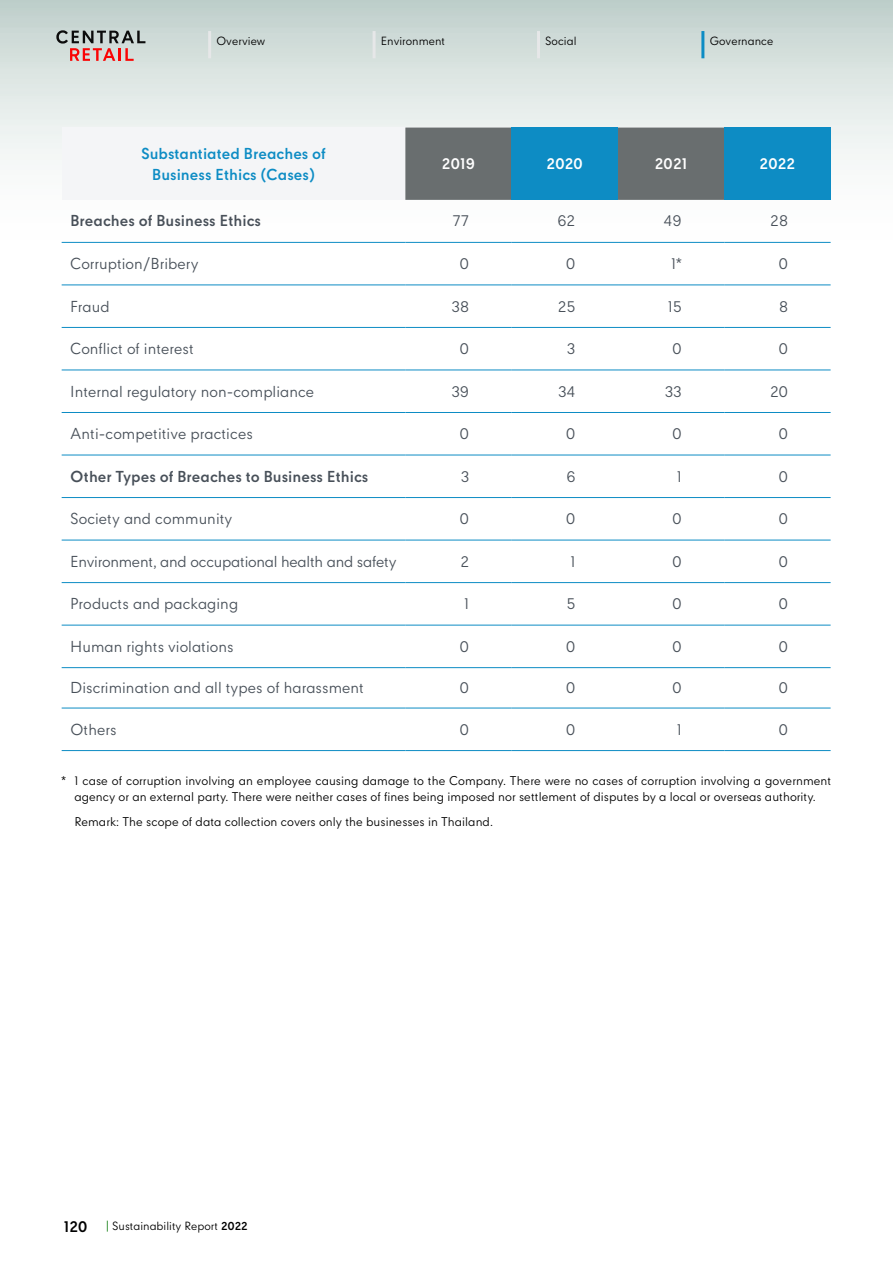
<style>
.page{position:relative;width:893px;height:1263px;background:#fff}
.page>*{position:absolute;margin:0;border:0;box-sizing:border-box;transform-origin:0 0}
.t1{font:15px "CPN";color:#485059}
.t2{font:700 15px "CPN";color:#485059}
.t3{font:700 15px/21px "CPN";color:#0d8cc4;text-align:center}
.t4{font:15px "CPN";letter-spacing:-.02em;color:#485059}
.t5{font:700 15px "CPN";letter-spacing:-.01em;color:#fff}
.t6{font:12px/16.5px "CPN";color:#000;text-align:center}
.t7{font:11.25px "CPN";color:#000}
.s1{font-weight:700;font-size:15px}
.s2{color:#0e7c0e}
.s3{font-weight:700}
</style>
<div class="page">
<img style="left:0;top:0;width:893px;height:752px">
<svg style="left:56px;top:30px;width:89px;height:31px;background:#b6a2a0"></svg>
<hr style="left:208px;top:31px;width:3px;height:27px;background:#e6e7e8">
<hr style="left:373px;top:31px;width:3px;height:27px;background:#e6e7e8">
<hr style="left:537px;top:31px;width:3px;height:27px;background:#e6e7e8">
<hr style="left:701px;top:31px;width:3px;height:27px;background:#0d8cc4">
<div style="left:62px;top:128px;width:343px;height:72px;background:#f4f5f7"></div>
<div style="left:405px;top:128px;width:319px;height:72px;background:#696e6f"></div>
<div style="left:512px;top:128px;width:106px;height:72px;background:#0d8cc4"></div>
<div style="left:724px;top:128px;width:107px;height:72px;background:#0d8cc4"></div>
<hr style="left:62px;top:242px;width:343px;height:1px;background:#0d8cc4">
<hr style="left:405px;top:242px;width:107px;height:1px;background:#0d8cc4">
<hr style="left:512px;top:242px;width:106px;height:1px;background:#0d8cc4">
<hr style="left:618px;top:242px;width:106px;height:1px;background:#0d8cc4">
<hr style="left:724px;top:242px;width:107px;height:1px;background:#0d8cc4">
<hr style="left:62px;top:285px;width:343px;height:1px;background:#0d8cc4">
<hr style="left:405px;top:285px;width:107px;height:1px;background:#0d8cc4">
<hr style="left:512px;top:285px;width:106px;height:1px;background:#0d8cc4">
<hr style="left:618px;top:285px;width:106px;height:1px;background:#0d8cc4">
<hr style="left:724px;top:285px;width:107px;height:1px;background:#0d8cc4">
<hr style="left:62px;top:327px;width:343px;height:1px;background:#0d8cc4">
<hr style="left:405px;top:327px;width:107px;height:1px;background:#0d8cc4">
<hr style="left:512px;top:327px;width:106px;height:1px;background:#0d8cc4">
<hr style="left:618px;top:327px;width:106px;height:1px;background:#0d8cc4">
<hr style="left:724px;top:327px;width:107px;height:1px;background:#0d8cc4">
<hr style="left:62px;top:370px;width:343px;height:1px;background:#0d8cc4">
<hr style="left:405px;top:370px;width:107px;height:1px;background:#0d8cc4">
<hr style="left:512px;top:370px;width:106px;height:1px;background:#0d8cc4">
<hr style="left:618px;top:370px;width:106px;height:1px;background:#0d8cc4">
<hr style="left:724px;top:370px;width:107px;height:1px;background:#0d8cc4">
<hr style="left:62px;top:412px;width:343px;height:1px;background:#0d8cc4">
<hr style="left:405px;top:412px;width:107px;height:1px;background:#0d8cc4">
<hr style="left:512px;top:412px;width:106px;height:1px;background:#0d8cc4">
<hr style="left:618px;top:412px;width:106px;height:1px;background:#0d8cc4">
<hr style="left:724px;top:412px;width:107px;height:1px;background:#0d8cc4">
<hr style="left:62px;top:455px;width:343px;height:1px;background:#0d8cc4">
<hr style="left:405px;top:455px;width:107px;height:1px;background:#0d8cc4">
<hr style="left:512px;top:455px;width:106px;height:1px;background:#0d8cc4">
<hr style="left:618px;top:455px;width:106px;height:1px;background:#0d8cc4">
<hr style="left:724px;top:455px;width:107px;height:1px;background:#0d8cc4">
<hr style="left:62px;top:497px;width:343px;height:1px;background:#0d8cc4">
<hr style="left:405px;top:497px;width:107px;height:1px;background:#0d8cc4">
<hr style="left:512px;top:497px;width:106px;height:1px;background:#0d8cc4">
<hr style="left:618px;top:497px;width:106px;height:1px;background:#0d8cc4">
<hr style="left:724px;top:497px;width:107px;height:1px;background:#0d8cc4">
<hr style="left:62px;top:540px;width:343px;height:1px;background:#0d8cc4">
<hr style="left:405px;top:540px;width:107px;height:1px;background:#0d8cc4">
<hr style="left:512px;top:540px;width:106px;height:1px;background:#0d8cc4">
<hr style="left:618px;top:540px;width:106px;height:1px;background:#0d8cc4">
<hr style="left:724px;top:540px;width:107px;height:1px;background:#0d8cc4">
<hr style="left:62px;top:582px;width:343px;height:1px;background:#0d8cc4">
<hr style="left:405px;top:582px;width:107px;height:1px;background:#0d8cc4">
<hr style="left:512px;top:582px;width:106px;height:1px;background:#0d8cc4">
<hr style="left:618px;top:582px;width:106px;height:1px;background:#0d8cc4">
<hr style="left:724px;top:582px;width:107px;height:1px;background:#0d8cc4">
<hr style="left:62px;top:625px;width:343px;height:1px;background:#0d8cc4">
<hr style="left:405px;top:625px;width:107px;height:1px;background:#0d8cc4">
<hr style="left:512px;top:625px;width:106px;height:1px;background:#0d8cc4">
<hr style="left:618px;top:625px;width:106px;height:1px;background:#0d8cc4">
<hr style="left:724px;top:625px;width:107px;height:1px;background:#0d8cc4">
<hr style="left:62px;top:667px;width:343px;height:1px;background:#0d8cc4">
<hr style="left:405px;top:667px;width:107px;height:1px;background:#0d8cc4">
<hr style="left:512px;top:667px;width:106px;height:1px;background:#0d8cc4">
<hr style="left:618px;top:667px;width:106px;height:1px;background:#0d8cc4">
<hr style="left:724px;top:667px;width:107px;height:1px;background:#0d8cc4">
<hr style="left:62px;top:708px;width:343px;height:1px;background:#0d8cc4">
<hr style="left:405px;top:708px;width:107px;height:1px;background:#0d8cc4">
<hr style="left:512px;top:708px;width:106px;height:1px;background:#0d8cc4">
<hr style="left:618px;top:708px;width:106px;height:1px;background:#0d8cc4">
<hr style="left:724px;top:708px;width:107px;height:1px;background:#0d8cc4">
<hr style="left:62px;top:750px;width:343px;height:1px;background:#0d8cc4">
<hr style="left:405px;top:750px;width:107px;height:1px;background:#0d8cc4">
<hr style="left:512px;top:750px;width:106px;height:1px;background:#0d8cc4">
<hr style="left:618px;top:750px;width:106px;height:1px;background:#0d8cc4">
<hr style="left:724px;top:750px;width:107px;height:1px;background:#0d8cc4">
<p class="t7" style="left:216px;top:34px;width:50px">Overview</p>
<p class="t7" style="left:381px;top:34px;width:66px">Environment</p>
<p class="t7" style="left:545px;top:34px;width:33px">Social</p>
<p class="t7" style="left:710px;top:34px;width:65px">Governance</p>
<p class="t3" style="left:141px;top:143px;width:186px">Substantiated Breaches of<br>Business Ethics (Cases)</p>
<p class="t5" style="left:442px;top:155px;width:35px">2019</p>
<p class="t5" style="left:547px;top:155px;width:38px">2020</p>
<p class="t5" style="left:655px;top:155px;width:34px">2021</p>
<p class="t5" style="left:760px;top:155px;width:37px">2022</p>
<p class="t2" style="left:70px;top:213px;width:192px">Breaches of Business Ethics</p>
<p class="t1" style="left:453px;top:211px;width:18px">77</p>
<p class="t1" style="left:557px;top:211px;width:19px">62</p>
<p class="t1" style="left:664px;top:211px;width:20px">49</p>
<p class="t1" style="left:770px;top:211px;width:19px">28</p>
<p class="t1" style="left:70px;top:254px;width:130px">Corruption/Bribery</p>
<p class="t1" style="left:459px;top:254px;width:11px">0</p>
<p class="t1" style="left:566px;top:254px;width:11px">0</p>
<p class="t1" style="left:671px;top:254px;width:12px">1*</p>
<p class="t1" style="left:778px;top:254px;width:11px">0</p>
<p class="t1" style="left:70px;top:297px;width:41px">Fraud</p>
<p class="t1" style="left:452px;top:297px;width:19px">38</p>
<p class="t1" style="left:558px;top:297px;width:19px">25</p>
<p class="t1" style="left:668px;top:297px;width:16px">15</p>
<p class="t1" style="left:779px;top:297px;width:11px">8</p>
<p class="t1" style="left:70px;top:339px;width:125px">Conflict of interest</p>
<p class="t1" style="left:459px;top:339px;width:11px">0</p>
<p class="t1" style="left:567px;top:339px;width:10px">3</p>
<p class="t1" style="left:672px;top:339px;width:11px">0</p>
<p class="t1" style="left:778px;top:339px;width:11px">0</p>
<p class="t1" style="left:70px;top:382px;width:246px">Internal regulatory non-compliance</p>
<p class="t1" style="left:451px;top:382px;width:19px">39</p>
<p class="t1" style="left:558px;top:382px;width:19px">34</p>
<p class="t1" style="left:665px;top:382px;width:19px">33</p>
<p class="t1" style="left:770px;top:382px;width:20px">20</p>
<p class="t1" style="left:70px;top:424px;width:184px">Anti-competitive practices</p>
<p class="t1" style="left:460px;top:424px;width:11px">0</p>
<p class="t1" style="left:566px;top:424px;width:11px">0</p>
<p class="t1" style="left:672px;top:424px;width:11px">0</p>
<p class="t1" style="left:778px;top:424px;width:11px">0</p>
<p class="t2" style="left:70px;top:468px;width:300px">Other Types of Breaches to Business Ethics</p>
<p class="t1" style="left:461px;top:467px;width:10px">3</p>
<p class="t1" style="left:566px;top:467px;width:11px">6</p>
<p class="t1" style="left:677px;top:467px;width:7px">1</p>
<p class="t1" style="left:778px;top:467px;width:11px">0</p>
<p class="t1" style="left:70px;top:509px;width:164px">Society and community</p>
<p class="t1" style="left:460px;top:509px;width:11px">0</p>
<p class="t1" style="left:566px;top:509px;width:11px">0</p>
<p class="t1" style="left:672px;top:509px;width:11px">0</p>
<p class="t1" style="left:778px;top:509px;width:11px">0</p>
<p class="t4" style="left:70px;top:552px;width:328px">Environment, and occupational health and safety</p>
<p class="t1" style="left:460px;top:552px;width:10px">2</p>
<p class="t1" style="left:570px;top:552px;width:7px">1</p>
<p class="t1" style="left:672px;top:552px;width:11px">0</p>
<p class="t1" style="left:778px;top:552px;width:11px">0</p>
<p class="t1" style="left:70px;top:594px;width:169px">Products and packaging</p>
<p class="t1" style="left:464px;top:594px;width:7px">1</p>
<p class="t1" style="left:567px;top:594px;width:11px">5</p>
<p class="t1" style="left:672px;top:594px;width:11px">0</p>
<p class="t1" style="left:778px;top:594px;width:11px">0</p>
<p class="t1" style="left:70px;top:637px;width:165px">Human rights violations</p>
<p class="t1" style="left:460px;top:637px;width:11px">0</p>
<p class="t1" style="left:566px;top:637px;width:11px">0</p>
<p class="t1" style="left:672px;top:637px;width:11px">0</p>
<p class="t1" style="left:778px;top:637px;width:11px">0</p>
<p class="t1" style="left:70px;top:678px;width:295px">Discrimination and all types of harassment</p>
<p class="t1" style="left:460px;top:678px;width:11px">0</p>
<p class="t1" style="left:566px;top:678px;width:11px">0</p>
<p class="t1" style="left:672px;top:678px;width:11px">0</p>
<p class="t1" style="left:779px;top:678px;width:11px">0</p>
<p class="t1" style="left:70px;top:720px;width:48px">Others</p>
<p class="t1" style="left:460px;top:720px;width:11px">0</p>
<p class="t1" style="left:566px;top:720px;width:11px">0</p>
<p class="t1" style="left:677px;top:720px;width:7px">1</p>
<p class="t1" style="left:779px;top:720px;width:11px">0</p>
<p class="t6" style="left:62px;top:773px;width:771px">* 1 case of corruption involving an employee causing damage to the Company. There were no cases of corruption involving a government agency or an external party. There were neither cases of fines being imposed nor settlement of disputes by a local or overseas authority.</p>
<p class="t6" style="left:74px;top:815px;width:420px">Remark: The scope of data collection covers only the businesses in Thailand.</p>
<p class="t7" style="left:64px;top:1219px;width:186px"><span class="s1">120</span> <span class="s2">|</span> Sustainability Report <span class="s3">2022</span></p>
</div>
